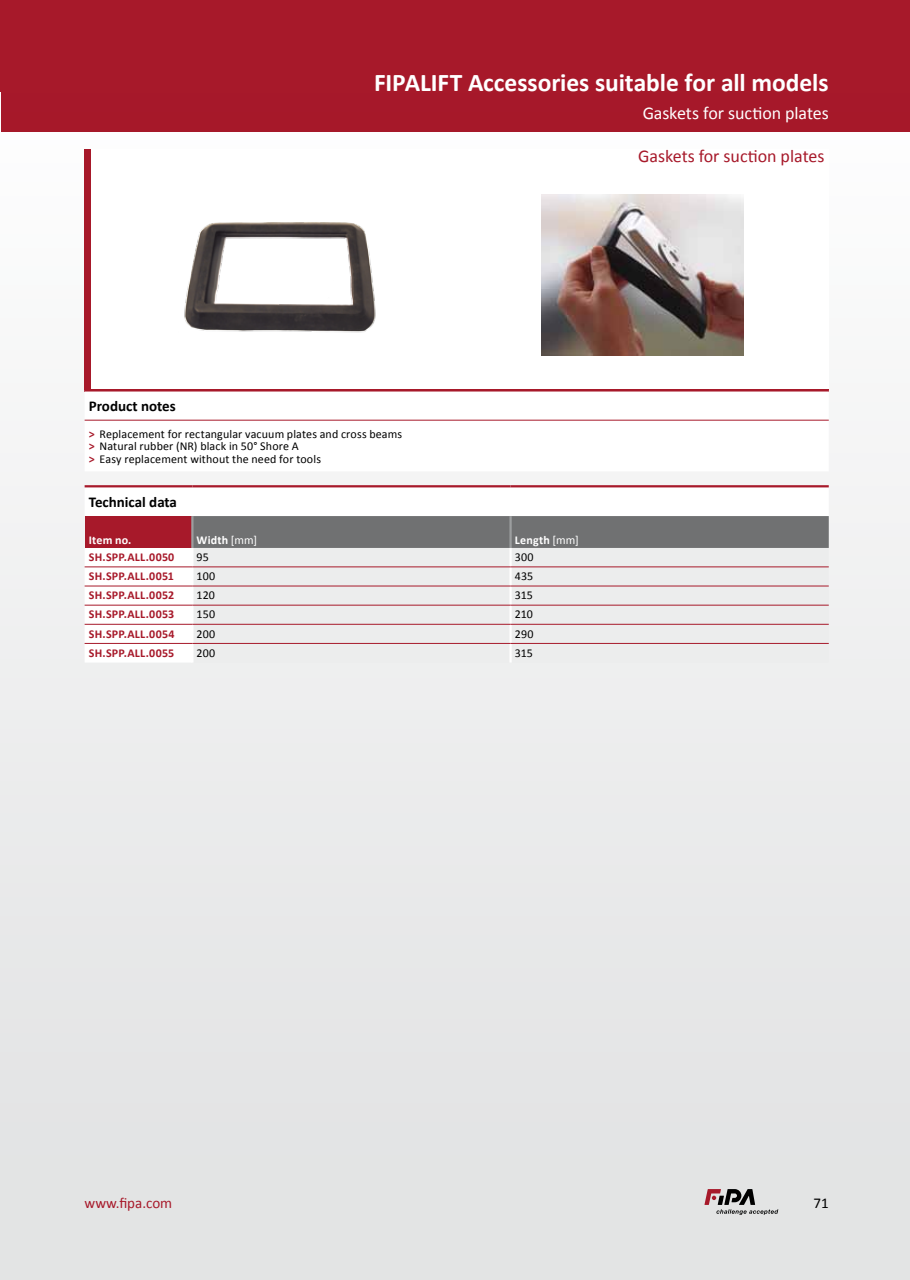
<style>
.page{position:relative;width:910px;height:1280px;background:#fff}
.page>*{position:absolute;margin:0;border:0;box-sizing:border-box;transform-origin:0 0}
.t1{font:700 25.5px "Calibri";letter-spacing:-.005em;color:#fff}
.t2{font:18px "Calibri";letter-spacing:-.01em;color:#fff}
.t3{font:18px "Calibri";color:#a7192a}
.t4{font:700 15px "Calibri";color:#000}
.t5{font:15px "Calibri";color:#a7192a}
.t6{font:15px "Calibri";color:#000}
.t7{font:12px/12.6px "Calibri";letter-spacing:.01em;color:#000}
.t8{font:700 12px "Calibri";letter-spacing:.015em;color:#a7192a}
.t9{font:700 12px "Calibri";letter-spacing:.015em;color:#fff}
.s1{font-weight:700;color:#a7192a}
.s2{font-weight:400}
</style>
<div class="page">
<div style="left:0;top:93px;width:910px;height:1187px;background:linear-gradient(to bottom,#fdfbfc,#e0e1e2)"></div>
<div style="left:0;top:0;width:910px;height:132px;background:#a7192a"></div>
<svg style="left:0;top:132px;width:1px;height:1148px"></svg>
<div style="left:88px;top:149px;width:741px;height:242px;background:#fff"></div>
<div style="left:85px;top:149px;width:6px;height:242px;background:#a7192a"></div>
<img style="left:184px;top:222px;width:192px;height:111px">
<img style="left:542px;top:194px;width:202px;height:162px">
<svg style="left:85px;top:391px;width:744px;height:80px"></svg>
<hr style="left:85px;top:389px;width:744px;height:2px;background:#a7192a">
<hr style="left:85px;top:420px;width:744px;height:1px;background:#a7192a">
<svg style="left:85px;top:487px;width:744px;height:175px"></svg>
<div style="left:85px;top:516px;width:107px;height:32px;background:#a7192a"></div>
<div style="left:194px;top:516px;width:635px;height:32px;background:#707172"></div>
<div style="left:194px;top:548px;width:635px;height:114px;background:#eceded"></div>
<hr style="left:85px;top:485px;width:107px;height:2px;background:#a7192a">
<hr style="left:192px;top:485px;width:319px;height:2px;background:#a7192a">
<hr style="left:511px;top:485px;width:318px;height:2px;background:#a7192a">
<hr style="left:191px;top:516px;width:3px;height:32px;background:#9c9e9f">
<hr style="left:509px;top:516px;width:3px;height:32px;background:#9c9e9f">
<hr style="left:191px;top:548px;width:3px;height:19px;background:#fff">
<hr style="left:509px;top:548px;width:3px;height:19px;background:#fff">
<hr style="left:191px;top:567px;width:3px;height:19px;background:#fff">
<hr style="left:509px;top:567px;width:3px;height:19px;background:#fff">
<hr style="left:191px;top:586px;width:3px;height:19px;background:#fff">
<hr style="left:509px;top:586px;width:3px;height:19px;background:#fff">
<hr style="left:191px;top:605px;width:3px;height:19px;background:#fff">
<hr style="left:509px;top:605px;width:3px;height:19px;background:#fff">
<hr style="left:191px;top:624px;width:3px;height:19px;background:#fff">
<hr style="left:509px;top:624px;width:3px;height:19px;background:#fff">
<hr style="left:191px;top:644px;width:3px;height:18px;background:#fff">
<hr style="left:509px;top:644px;width:3px;height:18px;background:#fff">
<hr style="left:85px;top:567px;width:107px;height:1px;background:#a7192a">
<hr style="left:192px;top:567px;width:319px;height:1px;background:#a7192a">
<hr style="left:511px;top:567px;width:318px;height:1px;background:#a7192a">
<hr style="left:85px;top:586px;width:107px;height:1px;background:#a7192a">
<hr style="left:192px;top:586px;width:319px;height:1px;background:#a7192a">
<hr style="left:511px;top:586px;width:318px;height:1px;background:#a7192a">
<hr style="left:85px;top:605px;width:107px;height:1px;background:#a7192a">
<hr style="left:192px;top:605px;width:319px;height:1px;background:#a7192a">
<hr style="left:511px;top:605px;width:318px;height:1px;background:#a7192a">
<hr style="left:85px;top:624px;width:107px;height:1px;background:#a7192a">
<hr style="left:192px;top:624px;width:319px;height:1px;background:#a7192a">
<hr style="left:511px;top:624px;width:318px;height:1px;background:#a7192a">
<hr style="left:85px;top:643px;width:107px;height:1px;background:#a7192a">
<hr style="left:192px;top:643px;width:319px;height:1px;background:#a7192a">
<hr style="left:511px;top:643px;width:318px;height:1px;background:#a7192a">
<svg style="left:704px;top:1189px;width:74px;height:26px;background:#aba2a3"></svg>
<h1 class="t1" style="left:374px;top:67px;width:456px">FIPALIFT Accessories suitable for all models</h1>
<h2 class="t2" style="left:643px;top:102px;width:187px">Gaskets for suction plates</h2>
<h2 class="t3" style="left:638px;top:145px;width:188px">Gaskets for suction plates</h2>
<p class="t4" style="left:89px;top:396px;width:88px">Product notes</p>
<p class="t7" style="left:89px;top:427px;width:315px"><span class="s1">&gt;</span> Replacement for rectangular vacuum plates and cross beams <span class="s1">&gt;</span> Natural rubber (NR) black in 50° Shore A<br><span class="s1">&gt;</span> Easy replacement without the need for tools</p>
<p class="t4" style="left:89px;top:492px;width:90px">Technical data</p>
<p class="t9" style="left:89px;top:532px;width:44px">Item no.</p>
<p class="t9" style="left:197px;top:532px;width:62px">Width <span class="s2">[mm]</span></p>
<p class="t9" style="left:515px;top:532px;width:65px">Length <span class="s2">[mm]</span></p>
<p class="t8" style="left:89px;top:549px;width:87px">SH.SPP.ALL.0050</p>
<p class="t7" style="left:197px;top:551px;width:14px">95</p>
<p class="t7" style="left:515px;top:551px;width:20px">300</p>
<p class="t8" style="left:89px;top:568px;width:87px">SH.SPP.ALL.0051</p>
<p class="t7" style="left:197px;top:570px;width:20px">100</p>
<p class="t7" style="left:515px;top:570px;width:20px">435</p>
<p class="t8" style="left:89px;top:588px;width:87px">SH.SPP.ALL.0052</p>
<p class="t7" style="left:197px;top:589px;width:20px">120</p>
<p class="t7" style="left:515px;top:589px;width:20px">315</p>
<p class="t8" style="left:89px;top:607px;width:87px">SH.SPP.ALL.0053</p>
<p class="t7" style="left:197px;top:608px;width:20px">150</p>
<p class="t7" style="left:515px;top:608px;width:20px">210</p>
<p class="t8" style="left:89px;top:626px;width:87px">SH.SPP.ALL.0054</p>
<p class="t7" style="left:197px;top:627px;width:20px">200</p>
<p class="t7" style="left:515px;top:627px;width:20px">290</p>
<p class="t8" style="left:89px;top:645px;width:87px">SH.SPP.ALL.0055</p>
<p class="t7" style="left:197px;top:646px;width:20px">200</p>
<p class="t7" style="left:515px;top:646px;width:20px">315</p>
<p class="t5" style="left:85px;top:1193px;width:89px">www.fipa.com</p>
<p class="t6" style="left:814px;top:1193px;width:17px">71</p>
</div>
